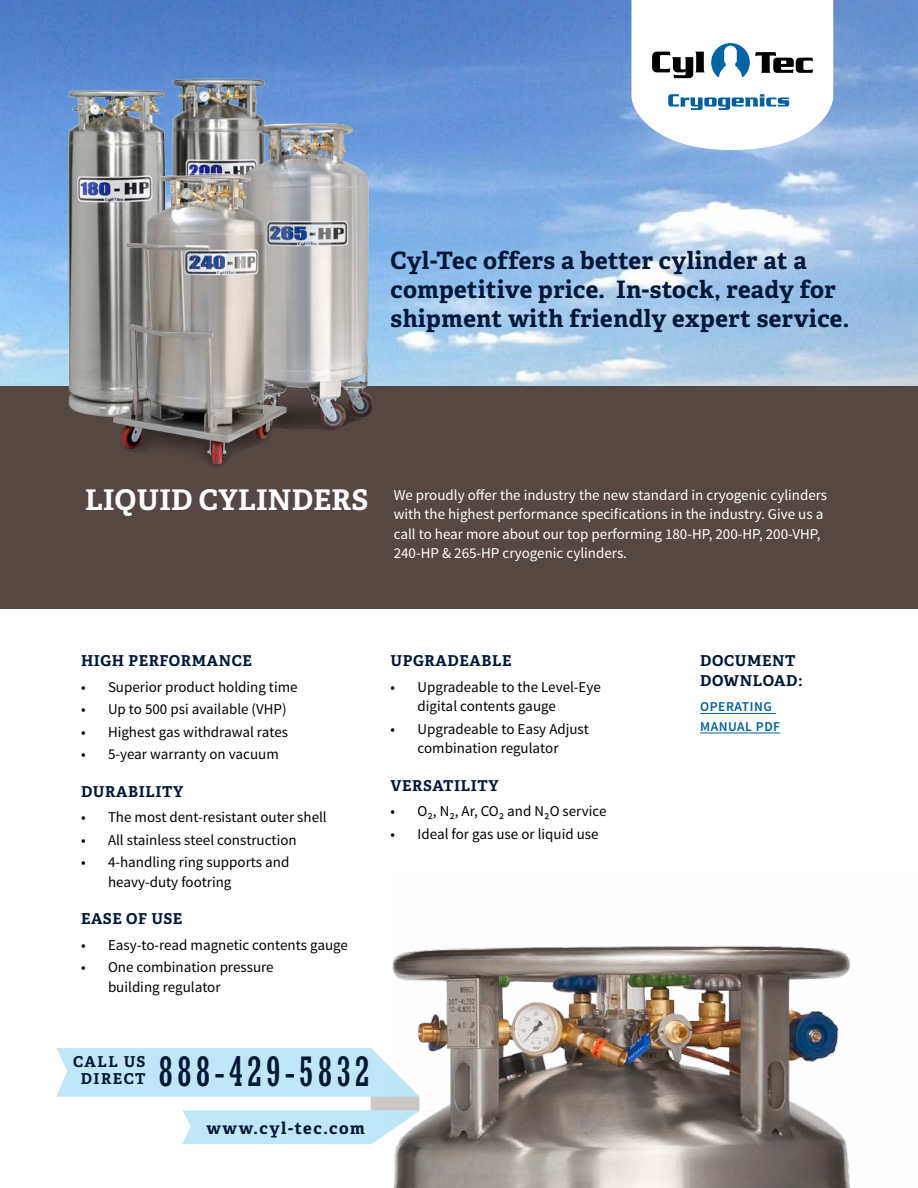
<style>
.page{position:relative;width:918px;height:1188px;background:#fff}
.page>*{position:absolute;margin:0;border:0;box-sizing:border-box;transform-origin:0 0}
.t1{font:condensed 40.05px "Rockwell Std";letter-spacing:.1em;color:#001738}
.t2{font:700 28.5px "Adelle";letter-spacing:.01em;color:#fff}
.t3{font:700 24px/28.8px "Adelle";letter-spacing:.02em;color:#001738}
.t4{font:700 16.5px "Adelle";letter-spacing:.095em;color:#001738}
.t5{font:15px/19.5px "Source Sans Pro";color:#000}
.t6{font:15px/19.5px "Source Sans Pro";color:#fff}
.t7{font:700 15px/19.5px "Adelle";letter-spacing:.04em;color:#001738}
.t8{font:700 15px/16.5px "Adelle";letter-spacing:.1em;color:#001738;text-align:center}
.t9{font:600 13.5px/19.5px "Source Sans Pro";letter-spacing:.04em;color:#005f9e}
</style>
<div class="page">
<img style="left:0;top:0;width:918px;height:386px">
<div style="left:0;top:386px;width:918px;height:223px;background:#554742"></div>
<img style="left:38px;top:66px;width:256px;height:351px">
<img style="left:242px;top:123px;width:135px;height:307px">
<img style="left:111px;top:173px;width:177px;height:294px">
<svg style="left:57px;top:1048px;width:334px;height:96px"></svg>
<svg style="left:631px;top:0;width:202px;height:150px"></svg>
<img style="left:391px;top:946px;width:460px;height:242px">
<hr style="left:700px;top:713px;width:76px;height:1px;background:#005f9e">
<hr style="left:700px;top:733px;width:80px;height:1px;background:#005f9e">
<h3 class="t3" style="left:391px;top:245px;width:460px">Cyl-Tec offers a better cylinder at a competitive price. In-stock, ready for shipment with friendly expert service.</h3>
<h2 class="t2" style="left:85px;top:479px;width:285px">LIQUID CYLINDERS</h2>
<p class="t6" style="left:394px;top:485px;width:435px">We proudly offer the industry the new standard in cryogenic cylinders with the highest performance specifications in the industry. Give us a call to hear more about our top performing 180-HP, 200-HP, 200-VHP, 240-HP &amp; 265-HP cryogenic cylinders.</p>
<p class="t7" style="left:81px;top:651px;width:172px">HIGH PERFORMANCE</p>
<p class="t5" style="left:81px;top:677px;width:218px">• Superior product holding time</p>
<p class="t5" style="left:81px;top:700px;width:207px">• Up to 500 psi available (VHP)</p>
<p class="t5" style="left:81px;top:722px;width:209px">• Highest gas withdrawal rates</p>
<p class="t5" style="left:81px;top:745px;width:199px">• 5-year warranty on vacuum</p>
<p class="t7" style="left:81px;top:781px;width:104px">DURABILITY</p>
<p class="t5" style="left:81px;top:808px;width:247px">• The most dent-resistant outer shell</p>
<p class="t5" style="left:81px;top:830px;width:217px">• All stainless steel construction</p>
<p class="t5" style="left:108px;top:853px;width:183px;text-indent:-27px">• 4-handling ring supports and heavy-duty footring</p>
<p class="t7" style="left:81px;top:909px;width:103px">EASE OF USE</p>
<p class="t5" style="left:81px;top:935px;width:269px">• Easy-to-read magnetic contents gauge</p>
<p class="t5" style="left:108px;top:958px;width:167px;text-indent:-27px">• One combination pressure building regulator</p>
<p class="t7" style="left:391px;top:651px;width:122px">UPGRADEABLE</p>
<p class="t5" style="left:418px;top:677px;width:185px;text-indent:-27px">• Upgradeable to the Level-Eye digital contents gauge</p>
<p class="t5" style="left:391px;top:719px;width:200px;text-align:center">• Upgradeable to Easy Adjust combination regulator</p>
<p class="t7" style="left:391px;top:775px;width:109px">VERSATILITY</p>
<p class="t5" style="left:391px;top:802px;width:217px">• O₂, N₂, Ar, CO₂ and N₂O service</p>
<p class="t5" style="left:391px;top:824px;width:210px">• Ideal for gas use or liquid use</p>
<p class="t8" style="left:73px;top:1053px;width:74px">CALL US<br>DIRECT</p>
<h1 class="t1" style="left:159px;top:1048px;width:213px">888-429-5832</h1>
<p class="t4" style="left:206px;top:1116px;width:160px">www.cyl-tec.com</p>
<p class="t7" style="left:700px;top:651px;width:104px">DOCUMENT<br>DOWNLOAD:</p>
<p class="t9" style="left:700px;top:697px;width:81px">OPERATING<br>MANUAL PDF</p>
</div>
